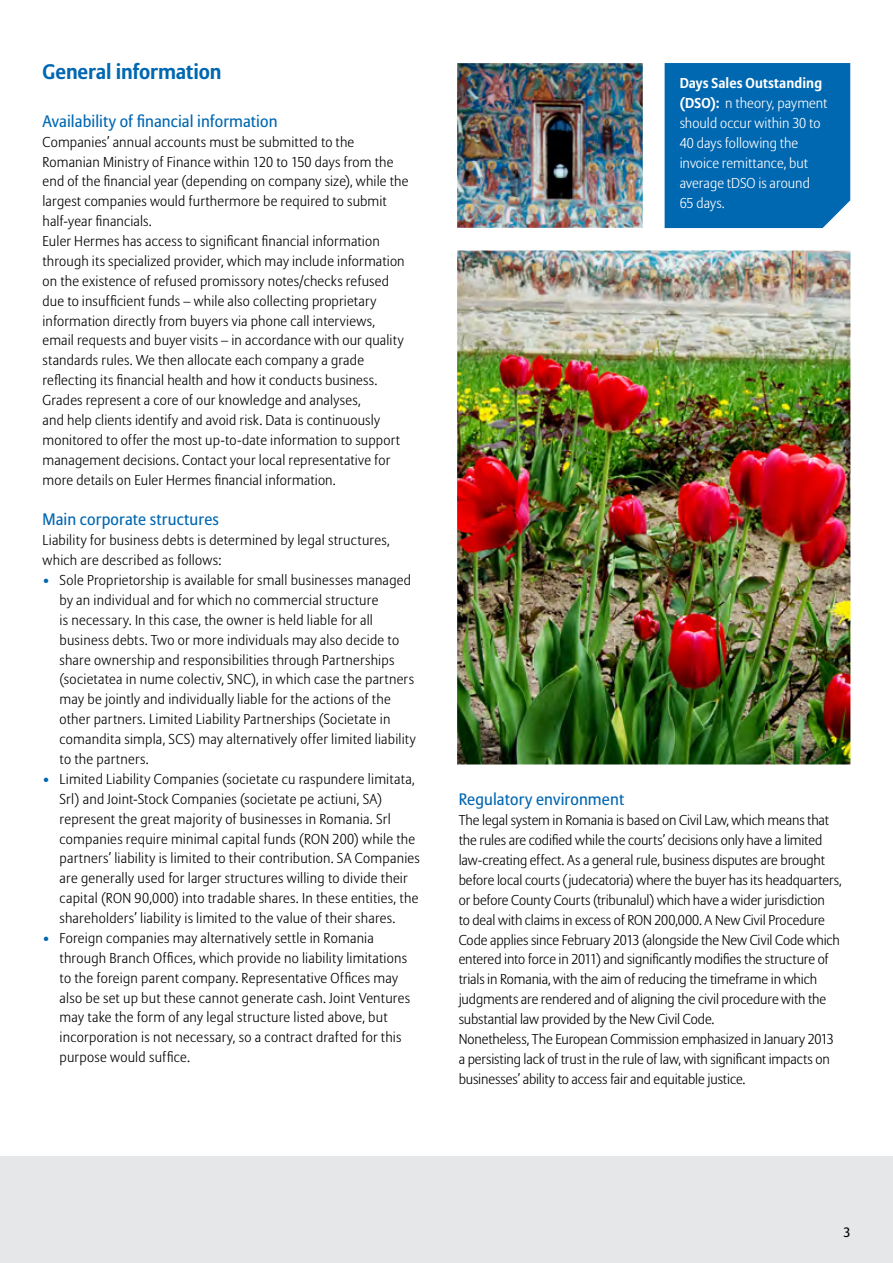
<style>
.page{position:relative;width:893px;height:1263px;background:#fff}
.page>*{position:absolute;margin:0;border:0;box-sizing:border-box;transform-origin:0 0}
.t1{font:700 21px "Allianz Sans";letter-spacing:-.005em;color:#0067b1}
.t2{font:16.5px "Allianz Sans";letter-spacing:.005em;color:#0067b1}
.t3{font:300 14.25px/20px "Allianz Sans";letter-spacing:.01em;color:#000}
.t4{font:300 14.25px/20px "Allianz Sans";letter-spacing:.005em;color:#fff}
.t5{font:13.5px "Allianz Sans";color:#000}
.s1{font-weight:400;color:#0067b1}
.s2{font-weight:700}
</style>
<div class="page">
<div style="left:0;top:1156px;width:893px;height:107px;background:#e6e7e8"></div>
<img style="left:457px;top:63px;width:393px;height:701px">
<div style="left:665px;top:63px;width:185px;height:165px;background:#0067b1"></div>
<h1 class="t1" style="left:43px;top:58px;width:181px">General information</h1>
<p class="t2" style="left:43px;top:111px;width:237px">Availability of financial information</p>
<p class="t3" style="left:43px;top:132px;width:367px">Companies’ annual accounts must be submitted to the Romanian Ministry of Finance within 120 to 150 days from the end of the financial year (depending on company size), while the largest companies would furthermore be required to submit half-year financials.<br>Euler Hermes has access to significant financial information through its specialized provider, which may include information on the existence of refused promissory notes/checks refused due to insufficient funds – while also collecting proprietary information directly from buyers via phone call interviews, email requests and buyer visits – in accordance with our quality standards rules. We then allocate each company a grade reflecting its financial health and how it conducts business.<br>Grades represent a core of our knowledge and analyses,<br>and help clients identify and avoid risk. Data is continuously monitored to offer the most up-to-date information to support management decisions. Contact your local representative for more details on Euler Hermes financial information.</p>
<p class="t2" style="left:43px;top:510px;width:178px">Main corporate structures</p>
<p class="t3" style="left:43px;top:531px;width:349px">Liability for business debts is determined by legal structures, which are described as follows:</p>
<p class="t3" style="left:60px;top:571px;width:358px;text-indent:-17px"><span class="s1">•</span> Sole Proprietorship is available for small businesses managed by an individual and for which no commercial structure<br>is necessary. In this case, the owner is held liable for all business debts. Two or more individuals may also decide to share ownership and responsibilities through Partnerships (societatea in nume colectiv, SNC), in which case the partners may be jointly and individually liable for the actions of the other partners. Limited Liability Partnerships (Societate in comandita simpla, SCS) may alternatively offer limited liability to the partners.</p>
<p class="t3" style="left:60px;top:769px;width:362px;text-indent:-17px"><span class="s1">•</span> Limited Liability Companies (societate cu raspundere limitata, Srl) and Joint-Stock Companies (societate pe actiuni, SA) represent the great majority of businesses in Romania. Srl companies require minimal capital funds (RON 200) while the partners’ liability is limited to their contribution. SA Companies are generally used for larger structures willing to divide their capital (RON 90,000) into tradable shares. In these entities, the shareholders’ liability is limited to the value of their shares.</p>
<p class="t3" style="left:60px;top:929px;width:352px;text-indent:-17px"><span class="s1">•</span> Foreign companies may alternatively settle in Romania through Branch Offices, which provide no liability limitations to the foreign parent company. Representative Offices may also be set up but these cannot generate cash. Joint Ventures may take the form of any legal structure listed above, but incorporation is not necessary, so a contract drafted for this purpose would suffice.</p>
<p class="t4" style="left:680px;top:74px;width:149px"><span class="s2">Days Sales Outstanding (DSO):</span> n theory, payment should occur within 30 to<br>40 days following the invoice remittance, but average tDSO is around<br>65 days.</p>
<p class="t2" style="left:459px;top:790px;width:167px">Regulatory environment</p>
<p class="t3" style="left:459px;top:811px;width:385px">The legal system in Romania is based on Civil Law, which means that the rules are codified while the courts’ decisions only have a limited law-creating effect. As a general rule, business disputes are brought before local courts (judecatoria) where the buyer has its headquarters, or before County Courts (tribunalul) which have a wider jurisdiction<br>to deal with claims in excess of RON 200,000. A New Civil Procedure Code applies since February 2013 (alongside the New Civil Code which entered into force in 2011) and significantly modifies the structure of trials in Romania, with the aim of reducing the timeframe in which judgments are rendered and of aligning the civil procedure with the substantial law provided by the New Civil Code.<br>Nonetheless, The European Commission emphasized in January 2013 a persisting lack of trust in the rule of law, with significant impacts on businesses’ ability to access fair and equitable justice.</p>
<p class="t5" style="left:843px;top:1224px;width:9px">3</p>
</div>
